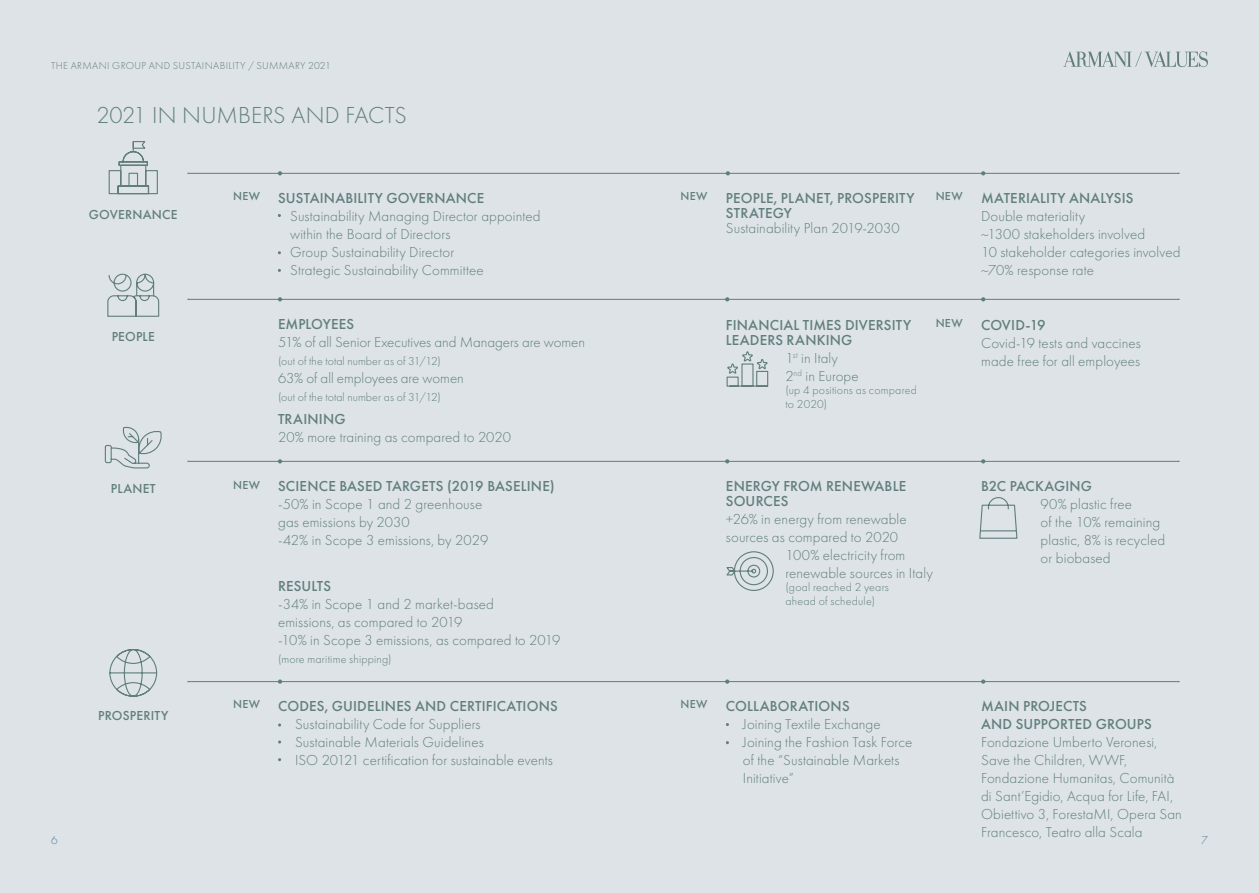
<style>
.page{position:relative;width:1259px;height:893px;background:#dde3e7}
.page>*{position:absolute;margin:0;border:0;box-sizing:border-box;transform-origin:0 0}
.t1{font:300 24px "Futura PT";letter-spacing:-.005em;color:#617e7d}
.t2{font:300 15px/18px "Futura PT";letter-spacing:.005em;color:#617e7d}
.t3{font:500 15px/15.1px "Futura PT";letter-spacing:.01em;color:#617e7d}
.t4{font:500 14.85px "Futura PT";color:#617e7d}
.t5{font:500 13.5px "Futura PT";letter-spacing:.015em;color:#617e7d}
.t6{font:300 12px/13.5px "Futura PT";letter-spacing:.015em;color:#617e7d}
.t7{font:500 12px "Futura PT";letter-spacing:.03em;color:#617e7d}
.t8{font:300 12px "Futura PT";color:#5e7f96}
.t9{font:300 10.5px "Futura PT";letter-spacing:.035em;color:#617e7d}
</style>
<div class="page">
<svg style="left:1063px;top:51px;width:145px;height:16px"></svg>
<svg style="left:107px;top:273px;width:53px;height:44px"></svg>
<svg style="left:108px;top:141px;width:50px;height:54px"></svg>
<hr style="left:188px;top:299px;width:990px;height:1px;background:#617e7d">
<hr style="left:188px;top:461px;width:990px;height:1px;background:#617e7d">
<hr style="left:188px;top:681px;width:990px;height:1px;background:#617e7d">
<hr style="left:188px;top:173px;width:990px;height:1px;background:#617e7d">
<svg style="left:109px;top:649px;width:49px;height:48px"></svg>
<svg style="left:104px;top:427px;width:58px;height:42px"></svg>
<svg style="left:278px;top:171px;width:4px;height:4px"></svg>
<svg style="left:278px;top:297px;width:4px;height:4px"></svg>
<svg style="left:278px;top:459px;width:4px;height:4px"></svg>
<svg style="left:278px;top:679px;width:4px;height:5px"></svg>
<svg style="left:725px;top:679px;width:4px;height:5px"></svg>
<svg style="left:981px;top:679px;width:4px;height:5px"></svg>
<svg style="left:725px;top:171px;width:5px;height:4px"></svg>
<svg style="left:726px;top:351px;width:43px;height:36px"></svg>
<svg style="left:726px;top:551px;width:48px;height:40px"></svg>
<svg style="left:979px;top:497px;width:39px;height:42px"></svg>
<p class="t9" style="left:51px;top:60px;width:281px">THE ARMANI GROUP AND SUSTAINABILITY / SUMMARY 2021</p>
<h1 class="t1" style="left:96px;top:102px;width:312px">2021 IN NUMBERS AND FACTS</h1>
<p class="t5" style="left:89px;top:206px;width:90px">GOVERNANCE</p>
<p class="t5" style="left:112px;top:328px;width:45px">PEOPLE</p>
<p class="t5" style="left:111px;top:480px;width:46px">PLANET</p>
<p class="t7" style="left:233px;top:189px;width:28px">NEW</p>
<p class="t7" style="left:233px;top:477px;width:28px">NEW</p>
<p class="t3" style="left:278px;top:190px;width:208px">SUSTAINABILITY GOVERNANCE</p>
<p class="t2" style="left:290px;top:207px;width:252px">Sustainability Managing Director appointed within the Board of Directors<br>Group Sustainability Director<br>Strategic Sustainability Committee</p>
<p class="t3" style="left:278px;top:316px;width:78px">EMPLOYEES</p>
<p class="t2" style="left:278px;top:333px;width:308px">51% of all Senior Executives and Managers are women</p>
<p class="t6" style="left:278px;top:354px;width:164px">(out of the total number as of 31/12)</p>
<p class="t2" style="left:278px;top:369px;width:187px">63% of all employees are women</p>
<p class="t6" style="left:278px;top:390px;width:164px">(out of the total number as of 31/12)</p>
<p class="t3" style="left:278px;top:411px;width:69px">TRAINING</p>
<p class="t2" style="left:278px;top:428px;width:234px">20% more training as compared to 2020</p>
<p class="t3" style="left:278px;top:478px;width:278px">SCIENCE BASED TARGETS (2019 BASELINE)</p>
<p class="t2" style="left:278px;top:495px;width:212px">-50% in Scope 1 and 2 greenhouse gas emissions by 2030<br>-42% in Scope 3 emissions, by 2029</p>
<p class="t3" style="left:278px;top:578px;width:55px">RESULTS</p>
<p class="t2" style="left:278px;top:595px;width:284px">-34% in Scope 1 and 2 market-based<br>emissions, as compared to 2019<br>-10% in Scope 3 emissions, as compared to 2019</p>
<p class="t6" style="left:278px;top:652px;width:115px">(more maritime shipping)</p>
<p class="t7" style="left:680px;top:189px;width:28px">NEW</p>
<p class="t3" style="left:726px;top:190px;width:190px">PEOPLE, PLANET, PROSPERITY<br>STRATEGY</p>
<p class="t2" style="left:726px;top:219px;width:175px">Sustainability Plan 2019-2030</p>
<p class="t3" style="left:726px;top:317px;width:187px">FINANCIAL TIMES DIVERSITY<br>LEADERS RANKING</p>
<p class="t2" style="left:785px;top:349px;width:75px">1<sup>st</sup> in Italy<br>2<sup>nd</sup> in Europe</p>
<p class="t6" style="left:785px;top:384px;width:133px">(up 4 positions as compared to 2020)</p>
<p class="t7" style="left:935px;top:189px;width:28px">NEW</p>
<p class="t7" style="left:935px;top:316px;width:28px">NEW</p>
<p class="t3" style="left:981px;top:190px;width:154px">MATERIALITY ANALYSIS</p>
<p class="t2" style="left:981px;top:207px;width:201px">Double materiality<br>~1300 stakeholders involved<br>10 stakeholder categories involved ~70% response rate</p>
<p class="t3" style="left:981px;top:317px;width:66px">COVID-19</p>
<p class="t2" style="left:981px;top:334px;width:161px">Covid-19 tests and vaccines made free for all employees</p>
<p class="t3" style="left:726px;top:478px;width:182px">ENERGY FROM RENEWABLE<br>SOURCES</p>
<p class="t2" style="left:726px;top:510px;width:182px">+26% in energy from renewable</p>
<p class="t2" style="left:726px;top:528px;width:174px">sources as compared to 2020</p>
<p class="t2" style="left:785px;top:546px;width:121px">100% electricity from</p>
<p class="t2" style="left:785px;top:564px;width:149px">renewable sources in Italy</p>
<p class="t6" style="left:785px;top:581px;width:105px">(goal reached 2 years ahead of schedule)</p>
<p class="t4" style="left:981px;top:477px;width:112px">B2C PACKAGING</p>
<p class="t2" style="left:1040px;top:495px;width:126px">90% plastic free<br>of the 10% remaining plastic, 8% is recycled or biobased</p>
<p class="t7" style="left:233px;top:697px;width:28px">NEW</p>
<p class="t7" style="left:680px;top:697px;width:28px">NEW</p>
<p class="t3" style="left:981px;top:696px;width:172px;line-height:18px">MAIN PROJECTS<br>AND SUPPORTED GROUPS</p>
<p class="t2" style="left:981px;top:733px;width:202px">Fondazione Umberto Veronesi,<br>Save the Children, WWF,<br>Fondazione Humanitas, Comunità di Sant’Egidio, Acqua for Life, FAI,<br>Obiettivo 3, ForestaMI, Opera San<br>Francesco, Teatro alla Scala</p>
<p class="t3" style="left:278px;top:698px;width:281px">CODES, GUIDELINES AND CERTIFICATIONS</p>
<p class="t2" style="left:295px;top:715px;width:259px">Sustainability Code for Suppliers<br>Sustainable Materials Guidelines<br>ISO 20121 certification for sustainable events</p>
<p class="t3" style="left:726px;top:698px;width:125px">COLLABORATIONS</p>
<p class="t2" style="left:743px;top:715px;width:171px">Joining Textile Exchange<br>Joining the Fashion Task Force of the “Sustainable Markets<br>Initiative”</p>
<p class="t5" style="left:98px;top:707px;width:72px">PROSPERITY</p>
<p class="t8" style="left:51px;top:833px;width:8px">6</p>
<p class="t8" style="left:1201px;top:833px;width:8px">7</p>
</div>
